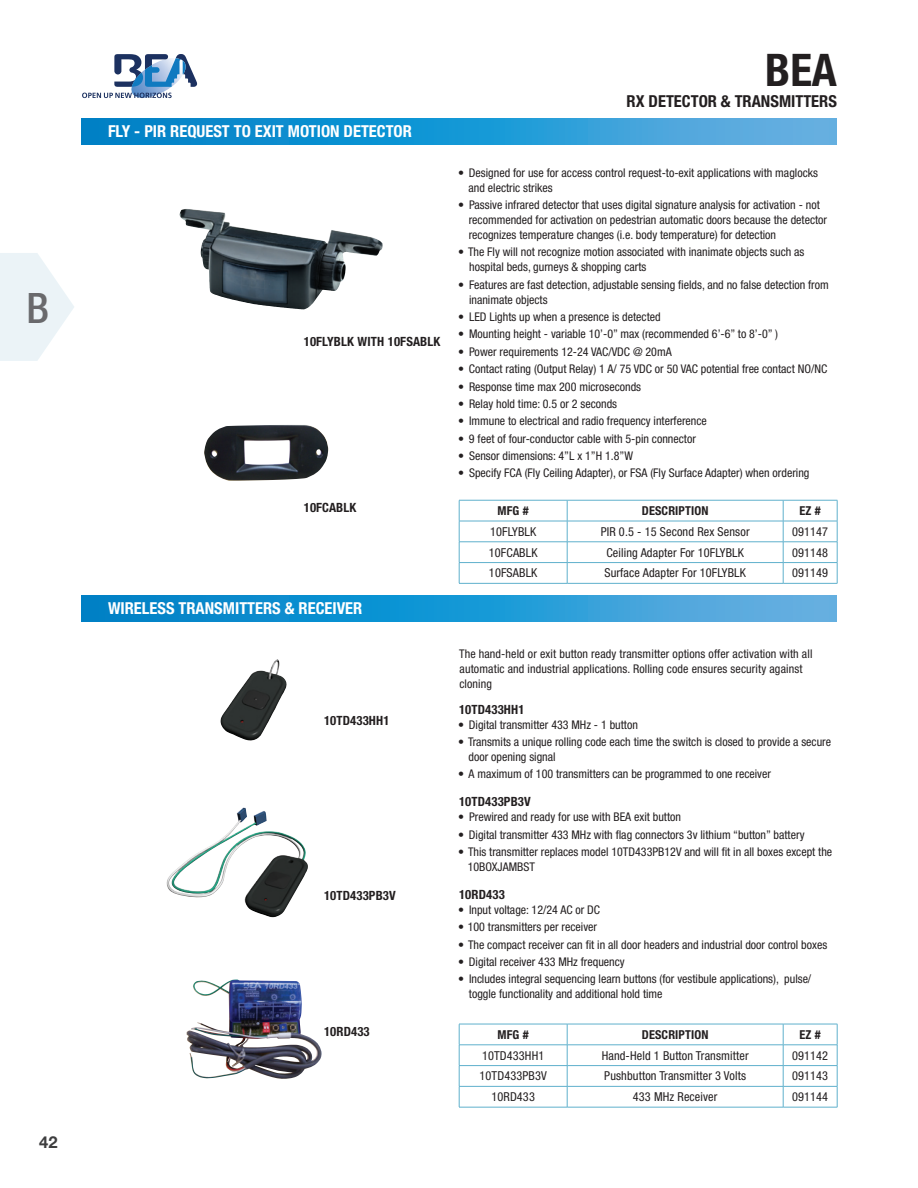
<style>
.page{position:relative;width:918px;height:1188px;background:#fff}
.page>*{position:absolute;margin:0;border:0;box-sizing:border-box;transform-origin:0 0}
.t1{font:700 condensed 45px "Helvetica Neue LT Std";color:#231f20}
.t2{font:500 condensed 42px "Helvetica Neue LT Std";color:#69696c}
.t3{font:700 condensed 16.5px "Helvetica Neue LT Std";color:#fff}
.t4{font:700 condensed 16.5px "Helvetica Neue LT Std";color:#231f20}
.t5{font:700 16.5px "Helvetica Neue LT Std";color:#3e3e3f}
.t6{font:700 condensed 12.75px "Helvetica Neue LT Std";letter-spacing:.01em;color:#231f20}
.t7{font:condensed 12.3px "Helvetica Neue LT Std";letter-spacing:.01em;color:#231f20}
.t8{font:700 condensed 12.3px "Helvetica Neue LT Std";letter-spacing:.01em;color:#231f20}
.t9{font:condensed 12px/15px "Helvetica Neue LT Std";color:#231f20}
</style>
<div class="page">
<svg style="left:82px;top:54px;width:115px;height:45px"></svg>
<svg style="left:81px;top:119px;width:756px;height:16px;background:#2598d4"></svg>
<hr style="left:459px;top:1065px;width:108px;height:1px;background:#5fb0cc">
<hr style="left:567px;top:1065px;width:216px;height:1px;background:#5fb0cc">
<hr style="left:783px;top:1065px;width:54px;height:1px;background:#5fb0cc">
<hr style="left:459px;top:1086px;width:108px;height:1px;background:#5fb0cc">
<svg style="left:459px;top:1053px;width:1px;height:54px"></svg>
<hr style="left:567px;top:1086px;width:216px;height:1px;background:#5fb0cc">
<svg style="left:567px;top:1053px;width:1px;height:54px"></svg>
<hr style="left:783px;top:1086px;width:54px;height:1px;background:#5fb0cc">
<svg style="left:783px;top:1053px;width:1px;height:54px"></svg>
<svg style="left:837px;top:1053px;width:1px;height:54px"></svg>
<hr style="left:459px;top:1107px;width:108px;height:1px;background:#5fb0cc">
<hr style="left:567px;top:1107px;width:216px;height:1px;background:#5fb0cc">
<hr style="left:783px;top:1107px;width:54px;height:1px;background:#5fb0cc">
<img style="left:189px;top:1053px;width:54px;height:25px">
<img style="left:0;top:135px;width:838px;height:918px">
<h2 class="t2" style="left:27px;top:283px;width:24px">B</h2>
<h3 class="t5" style="left:39px;top:1132px;width:20px">42</h3>
<h3 class="t3" style="left:108px;top:121px;width:98px">FLY - PIR REQUEST</h3>
<h3 class="t3" style="left:234px;top:121px;width:75px">TO EXIT MOTION</h3>
<h3 class="t3" style="left:344px;top:121px;width:10px">DETECTOR</h3>
<p class="t6" style="left:304px;top:334px;width:138px">10FLYBLK WITH 10FSABLK</p>
<p class="t6" style="left:304px;top:499px;width:54px">10FCABLK</p>
<h3 class="t3" style="left:108px;top:598px;width:10px">WIRE</h3>
<h3 class="t3" style="left:142px;top:598px;width:17px">LESS</h3>
<h3 class="t3" style="left:179px;top:598px;width:18px">TRANSMITTERS</h3>
<h3 class="t3" style="left:285px;top:598px;width:31px">&amp; RECEI</h3>
<h3 class="t3" style="left:337px;top:598px;width:18px">VER</h3>
<p class="t6" style="left:324px;top:713px;width:67px">10TD433HH1</p>
<p class="t6" style="left:324px;top:888px;width:73px">10TD433PB3V</p>
<p class="t6" style="left:324px;top:1023px;width:47px">10RD433</p>
<h1 class="t1" style="left:765px;top:43px;width:73px">BEA</h1>
<h3 class="t4" style="left:627px;top:91px;width:32px">RX DETECTOR</h3>
<h3 class="t4" style="left:721px;top:91px;width:32px">&amp; TRANSMITTERS</h3>
<p class="t9" style="left:469px;top:165px;width:351px;text-indent:-10px">• Designed for use for access control request-to-exit applications with maglocks and electric strikes</p>
<p class="t9" style="left:469px;top:197px;width:360px;text-indent:-10px">• Passive infrared detector that uses digital signature analysis for activation - not recommended for activation on pedestrian automatic doors because the detector recognizes temperature changes (i.e. body temperature) for detection</p>
<p class="t9" style="left:469px;top:244px;width:337px;text-indent:-11px">• The Fly will not recognize motion associated with inanimate objects such as hospital beds, gurneys &amp; shopping carts</p>
<p class="t9" style="left:469px;top:277px;width:361px;text-indent:-11px">• Features are fast detection, adjustable sensing fields, and no false detection from inanimate objects</p>
<p class="t9" style="left:458px;top:309px;width:204px">• LED Lights up when a presence is detected</p>
<p class="t9" style="left:458px;top:327px;width:321px">• Mounting height - variable 10’-0” max (recommended 6’-6” to 8’-0” )</p>
<p class="t9" style="left:458px;top:344px;width:215px">• Power requirements 12-24 VAC/VDC @ 20mA</p>
<p class="t9" style="left:458px;top:361px;width:371px">• Contact rating (Output Relay) 1 A/ 75 VDC or 50 VAC potential free contact NO/NC</p>
<p class="t9" style="left:458px;top:379px;width:184px">• Response time max 200 microseconds</p>
<p class="t9" style="left:458px;top:396px;width:160px">• Relay hold time: 0.5 or 2 seconds</p>
<p class="t9" style="left:458px;top:414px;width:250px">• Immune to electrical and radio frequency interference</p>
<p class="t9" style="left:458px;top:431px;width:239px">• 9 feet of four-conductor cable with 5-pin connector</p>
<p class="t9" style="left:458px;top:448px;width:176px">• Sensor dimensions: 4”L x 1”H 1.8”W</p>
<p class="t9" style="left:458px;top:466px;width:353px">• Specify FCA (Fly Ceiling Adapter), or FSA (Fly Surface Adapter) when ordering</p>
<p class="t8" style="left:498px;top:503px;width:33px">MFG #</p>
<p class="t8" style="left:642px;top:503px;width:7px">DESCRI</p>
<p class="t8" style="left:679px;top:503px;width:14px">PTION</p>
<p class="t8" style="left:800px;top:503px;width:23px">EZ #</p>
<p class="t7" style="left:490px;top:524px;width:48px">10FLYBLK</p>
<p class="t7" style="left:601px;top:524px;width:150px">PIR 0.5 - 15 Second Rex Sensor</p>
<p class="t7" style="left:792px;top:524px;width:38px">091147</p>
<p class="t7" style="left:489px;top:545px;width:50px">10FCABLK</p>
<p class="t7" style="left:606px;top:545px;width:139px">Ceiling Adapter For 10FLYBLK</p>
<p class="t7" style="left:792px;top:545px;width:38px">091148</p>
<p class="t7" style="left:489px;top:566px;width:50px">10FSABLK</p>
<p class="t7" style="left:604px;top:566px;width:143px">Surface Adapter For 10FLYBLK</p>
<p class="t7" style="left:792px;top:566px;width:38px">091149</p>
<p class="t9" style="left:459px;top:646px;width:355px">The hand-held or exit button ready transmitter options offer activation with all automatic and industrial applications. Rolling code ensures security against cloning</p>
<p class="t6" style="left:459px;top:701px;width:67px">10TD433HH1</p>
<p class="t9" style="left:458px;top:717px;width:181px">• Digital transmitter 433 MHz - 1 button</p>
<p class="t9" style="left:469px;top:734px;width:364px;text-indent:-10px">• Transmits a unique rolling code each time the switch is closed to provide a secure door opening signal</p>
<p class="t9" style="left:458px;top:766px;width:314px">• A maximum of 100 transmitters can be programmed to one receiver</p>
<p class="t6" style="left:459px;top:794px;width:73px">10TD433PB3V</p>
<p class="t9" style="left:458px;top:809px;width:224px">• Prewired and ready for use with BEA exit button</p>
<p class="t9" style="left:458px;top:827px;width:348px">• Digital transmitter 433 MHz with flag connectors 3v lithium “button” battery</p>
<p class="t9" style="left:468px;top:844px;width:366px;text-indent:-10px">• This transmitter replaces model 10TD433PB12V and will fit in all boxes except the<br>10BOXJAMBST</p>
<p class="t6" style="left:459px;top:887px;width:47px">10RD433</p>
<p class="t9" style="left:458px;top:902px;width:143px">• Input voltage: 12/24 AC or DC</p>
<p class="t9" style="left:458px;top:919px;width:140px">• 100 transmitters per receiver</p>
<p class="t9" style="left:458px;top:937px;width:371px">• The compact receiver can fit in all door headers and industrial door control boxes</p>
<p class="t9" style="left:458px;top:954px;width:168px">• Digital receiver 433 MHz frequency</p>
<p class="t9" style="left:469px;top:972px;width:344px;text-indent:-11px">• Includes integral sequencing learn buttons (for vestibule applications), pulse/ toggle functionality and additional hold time</p>
<p class="t8" style="left:498px;top:1027px;width:33px">MFG #</p>
<p class="t8" style="left:642px;top:1027px;width:7px">DESCRI</p>
<p class="t8" style="left:679px;top:1027px;width:14px">PTION</p>
<p class="t8" style="left:800px;top:1027px;width:23px">EZ #</p>
<p class="t7" style="left:482px;top:1048px;width:64px">10TD433HH1</p>
<p class="t7" style="left:602px;top:1048px;width:148px">Hand-Held 1 Button Transmitter</p>
<p class="t7" style="left:792px;top:1048px;width:38px">091142</p>
<p class="t7" style="left:480px;top:1069px;width:69px">10TD433PB3V</p>
<p class="t7" style="left:604px;top:1069px;width:143px">Pushbutton Transmitter 3 Volts</p>
<p class="t7" style="left:792px;top:1069px;width:38px">091143</p>
<p class="t7" style="left:491px;top:1090px;width:45px">10RD433</p>
<p class="t7" style="left:633px;top:1090px;width:86px">433 MHz Receiver</p>
<p class="t7" style="left:792px;top:1090px;width:38px">091144</p>
</div>
